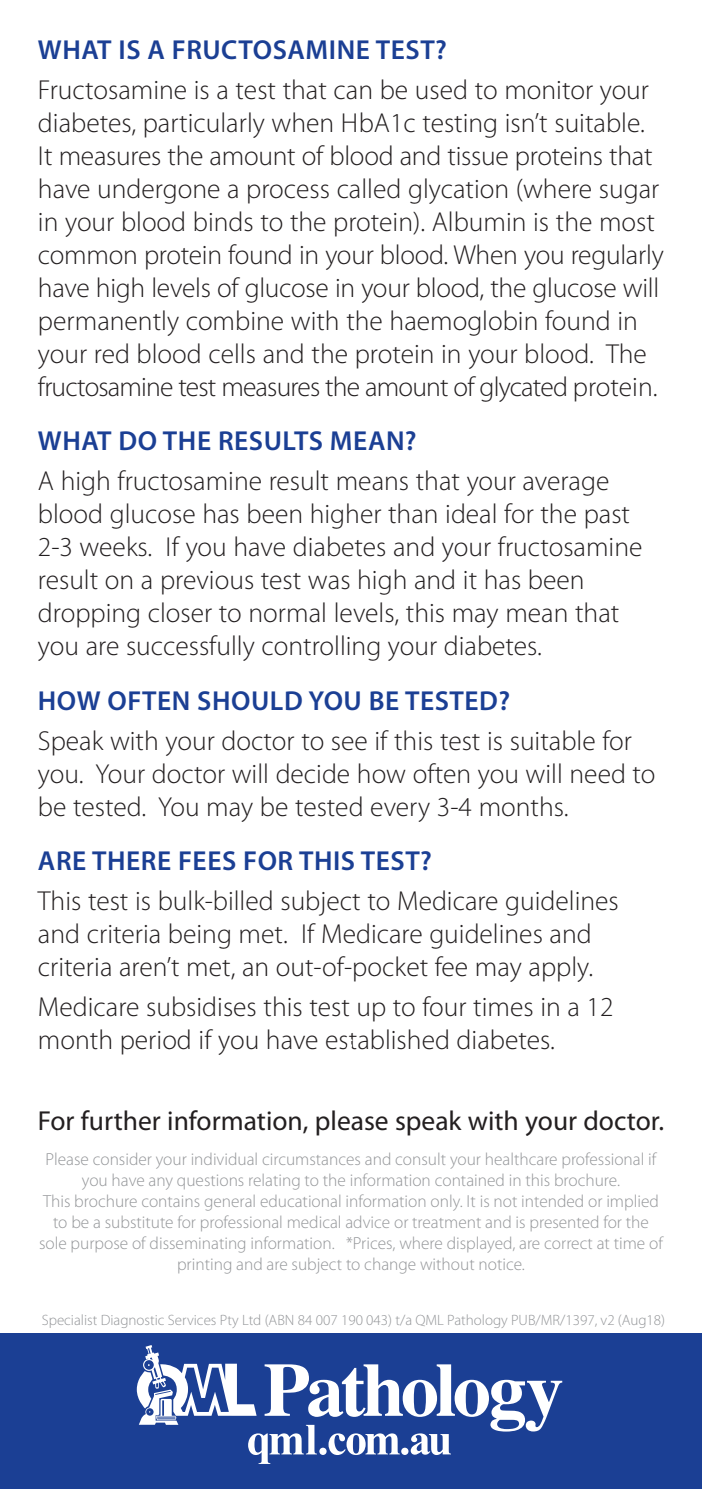
<style>
.page{position:relative;width:702px;height:1489px;background:#fff}
.page>*{position:absolute;margin:0;border:0;box-sizing:border-box;transform-origin:0 0}
.body2{font:300 27.5px/33px "Myriad Pro";color:#231f20}
.BlueHeading{font:600 27.5px "Myriad Pro";letter-spacing:.02em;color:#1b3f94}
.body2-2{font:27.5px "Myriad Pro";color:#231f20}
.body{font:300 17.5px/21px "Myriad Pro";color:#939598;text-align:center}
.body-2{font:300 15px "Myriad Pro";color:#939598}
</style>
<div class="page">
<div style="left:0;top:1332px;width:702px;height:156px;background:#1b3f94"></div>
<svg style="left:137px;top:1345px;width:425px;height:118px"></svg>
<p class="BlueHeading" style="left:38px;top:34px;width:410px">WHAT IS A FRUCTOSAMINE TEST?</p>
<p class="body2" style="left:38px;top:73px;width:627px">Fructosamine is a test that can be used to monitor your diabetes, particularly when HbA1c testing isn’t suitable.<br>It measures the amount of blood and tissue proteins that have undergone a process called glycation (where sugar in your blood binds to the protein). Albumin is the most common protein found in your blood. When you regularly have high levels of glucose in your blood, the glucose will permanently combine with the haemoglobin found in your red blood cells and the protein in your blood. The fructosamine test measures the amount of glycated protein.</p>
<p class="BlueHeading" style="left:38px;top:425px;width:380px">WHAT DO THE RESULTS MEAN?</p>
<p class="body2" style="left:38px;top:465px;width:606px">A high fructosamine result means that your average blood glucose has been higher than ideal for the past 2-3 weeks. If you have diabetes and your fructosamine result on a previous test was high and it has been dropping closer to normal levels, this may mean that you are successfully controlling your diabetes.</p>
<p class="BlueHeading" style="left:38px;top:685px;width:473px">HOW OFTEN SHOULD YOU BE TESTED?</p>
<p class="body2" style="left:38px;top:724px;width:619px">Speak with your doctor to see if this test is suitable for you. Your doctor will decide how often you will need to be tested. You may be tested every 3-4 months.</p>
<p class="BlueHeading" style="left:38px;top:845px;width:395px">ARE THERE FEES FOR THIS TEST?</p>
<p class="body2" style="left:38px;top:884px;width:582px">This test is bulk-billed subject to Medicare guidelines and criteria being met. If Medicare guidelines and criteria aren’t met, an out-of-pocket fee may apply.</p>
<p class="body2" style="left:38px;top:991px;width:577px">Medicare subsidises this test up to four times in a 12 month period if you have established diabetes.</p>
<p class="body2-2" style="left:38px;top:1105px;width:627px">For further information, please speak with your doctor.</p>
<p class="body" style="left:39px;top:1148px;width:625px">Please consider your individual circumstances and consult your healthcare professional if you have any questions relating to the information contained in this brochure.<br>This brochure contains general educational information only. It is not intended or implied to be a substitute for professional medical advice or treatment and is presented for the sole purpose of disseminating information. *Prices, where displayed, are correct at time of printing and are subject to change without notice.</p>
<p class="body-2" style="left:42px;top:1311px;width:625px">Specialist Diagnostic Services Pty Ltd (ABN 84 007 190 043) t/a QML Pathology PUB/MR/1397, v2 (Aug18)</p>
</div>
